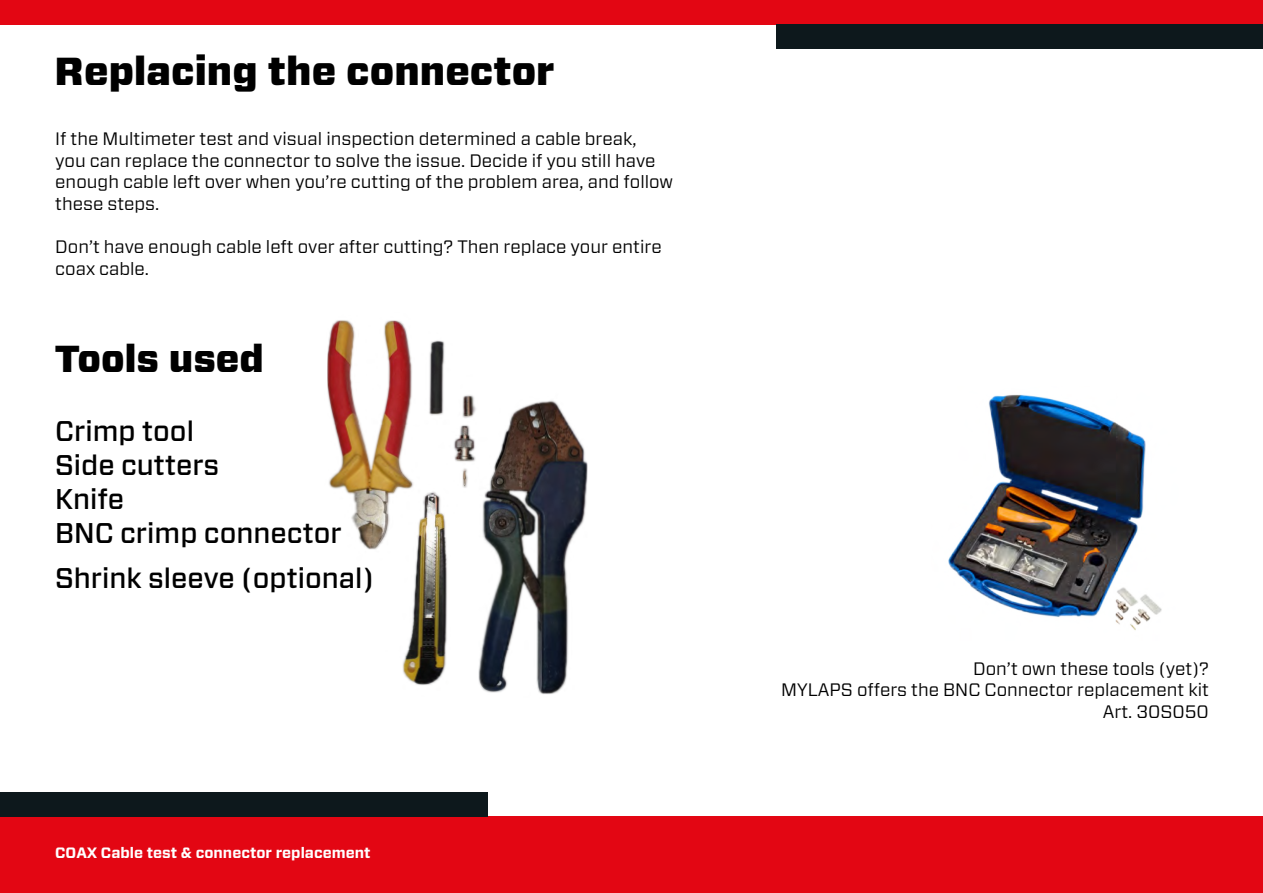
<style>
.page{position:relative;width:1263px;height:893px;background:#fff}
.page>*{position:absolute;margin:0;border:0;box-sizing:border-box;transform-origin:0 0}
.t1{font:900 39px "Forza";color:#000}
.t2{font:900 37.5px "Forza";color:#000}
.t3{font:500 28.5px/34.2px "Forza";color:#000}
.t4{font:18px/21.6px "Forza";color:#000}
.t5{font:700 15px "Forza";color:#fff}
</style>
<div class="page">
<div style="left:0;top:816px;width:1263px;height:77px;background:#e30613"></div>
<div style="left:0;top:792px;width:488px;height:24px;background:#0d181c"></div>
<div style="left:0;top:0;width:1262px;height:24px;background:#e30613"></div>
<div style="left:776px;top:24px;width:487px;height:24px;background:#0d181c"></div>
<img style="left:327px;top:320px;width:261px;height:374px">
<img style="left:948px;top:394px;width:214px;height:237px">
<h1 class="t1" style="left:55px;top:45px;width:501px">Replacing the connector</h1>
<p class="t4" style="left:55px;top:128px;width:619px">If the Multimeter test and visual inspection determined a cable break,<br>you can replace the connector to solve the issue. Decide if you still have enough cable left over when you’re cutting of the problem area, and follow these steps.</p>
<p class="t4" style="left:55px;top:236px;width:608px">Don’t have enough cable left over after cutting? Then replace your entire coax cable.</p>
<h2 class="t2" style="left:55px;top:334px;width:210px">Tools used</h2>
<h3 class="t3" style="left:55px;top:414px;width:288px">Crimp tool<br>Side cutters<br>Knife<br>BNC crimp connector</h3>
<h3 class="t3" style="left:55px;top:561px;width:320px">Shrink sleeve (optional)</h3>
<p class="t5" style="left:55px;top:843px;width:317px">COAX Cable test &amp; connector replacement</p>
<p class="t4" style="left:781px;top:657px;width:429px;text-align:right">Don’t own these tools (yet)?<br>MYLAPS offers the BNC Connector replacement kit<br>Art. 30S050</p>
</div>
